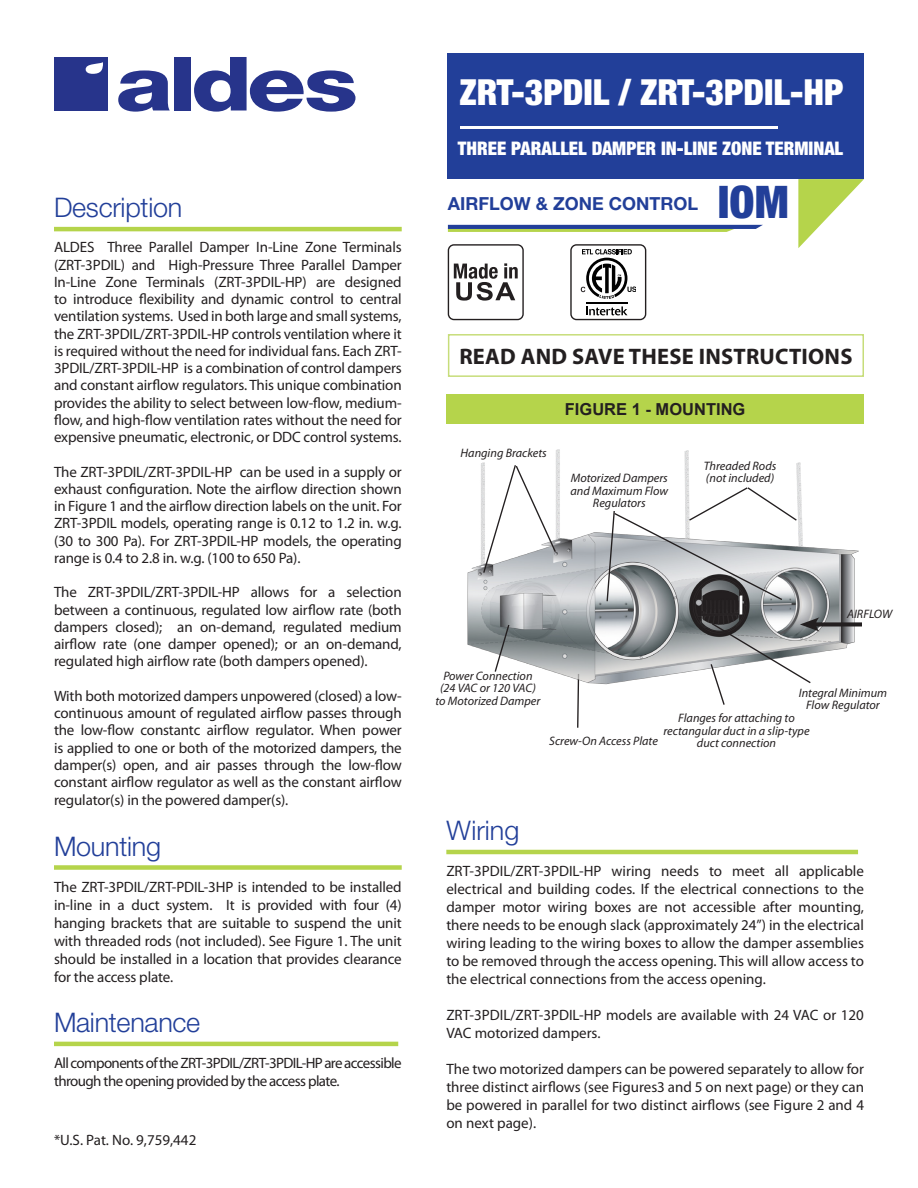
<style>
.page{position:relative;width:918px;height:1188px;background:#fff}
.page>*{position:absolute;margin:0;border:0;box-sizing:border-box;transform-origin:0 0}
.t1{font:900 condensed 45px "Helvetica Neue LT Std";color:#223f99}
.t2{font:900 condensed 36px "Helvetica Neue LT Std";color:#fff}
.Body_Paragraphs{font:300 27px "Helvetica Neue LT Std";letter-spacing:-.01em;color:#223f99}
.Spec_Body{font:700 22.5px "Myriad Pro";letter-spacing:.01em;color:#231f20}
.t3{font:900 condensed 18.75px "Helvetica Neue LT Std";color:#fff}
.t4{font:700 18px "Helvetica Neue LT Std";color:#223f99}
.t5{font:700 16.5px "Arial";color:#231f20}
.t6{font:15px/17.2px "Myriad Pro";letter-spacing:-.01em;color:#231f20;text-align:justify}
.t7{font:15px/18px "Myriad Pro";letter-spacing:-.04em;color:#231f20}
.t8{font:italic 12.3px/12.3px "Myriad Pro";color:#231f20;text-align:center}
</style>
<div class="page">
<div style="left:448px;top:334px;width:416px;height:43px;border:2px solid #c7dd7a"></div>
<svg style="left:798px;top:179px;width:66px;height:69px"></svg>
<svg style="left:448px;top:225px;width:315px;height:7px;background:#678381"></svg>
<div style="left:448px;top:53px;width:416px;height:126px;background:#223f99"></div>
<hr style="left:460px;top:127px;width:317px;height:2px;background:#fff">
<div style="left:448px;top:244px;width:76px;height:76px;border:1px solid #231f20;border-radius:6px"></div>
<svg style="left:454px;top:263px;width:64px;height:38px"></svg>
<svg style="left:570px;top:244px;width:76px;height:76px"></svg>
<div style="left:446px;top:395px;width:418px;height:29px;background:#b5d44b"></div>
<hr style="left:54px;top:227px;width:348px;height:4px;background:#b5d44b">
<div style="left:54px;top:865px;width:348px;height:5px;background:#b5d44b"></div>
<hr style="left:54px;top:1042px;width:344px;height:4px;background:#b5d44b">
<hr style="left:446px;top:850px;width:412px;height:4px;background:#b5d44b">
<svg style="left:577px;top:684px;width:3px;height:44px"></svg>
<img style="left:467px;top:449px;width:392px;height:235px">
<svg style="left:494px;top:623px;width:16px;height:50px"></svg>
<svg style="left:482px;top:464px;width:75px;height:110px"></svg>
<svg style="left:820px;top:622px;width:42px;height:4px"></svg>
<svg style="left:709px;top:617px;width:111px;height:88px"></svg>
<svg style="left:606px;top:486px;width:192px;height:117px"></svg>
<div style="left:54px;top:57px;width:54px;height:54px;background:#27348b"></div>
<svg style="left:118px;top:70px;width:52px;height:42px"></svg>
<div style="left:174px;top:57px;width:16px;height:53px;background:#27348b"></div>
<svg style="left:194px;top:57px;width:161px;height:55px"></svg>
<svg style="left:86px;top:62px;width:17px;height:12px"></svg>
<p class="Body_Paragraphs" style="left:54px;top:191px;width:130px">Description</p>
<p class="t6" style="left:54px;top:238px;width:349px">ALDES Three Parallel Damper In-Line Zone Terminals (ZRT-3PDIL) and High-Pressure Three Parallel Damper In-Line Zone Terminals (ZRT-3PDIL-HP) are designed to introduce flexibility and dynamic control to central ventilation systems. Used in both large and small systems, the ZRT-3PDIL/ZRT-3PDIL-HP controls ventilation where it is required without the need for individual fans. Each ZRT-3PDIL/ZRT-3PDIL-HP is a combination of control dampers and constant airflow regulators. This unique combination provides the ability to select between low-flow, medium&shy;flow, and high-flow ventilation rates without the need for expensive pneumatic, electronic, or DDC control systems.</p>
<p class="t6" style="left:54px;top:463px;width:349px">The ZRT-3PDIL/ZRT-3PDIL-HP can be used in a supply or exhaust configuration. Note the airflow direction shown in Figure 1 and the airflow direction labels on the unit. For ZRT-3PDIL models, operating range is 0.12 to 1.2 in. w.g. (30 to 300 Pa). For ZRT-3PDIL-HP models, the operating range is 0.4 to 2.8 in. w.g. (100 to 650 Pa).</p>
<p class="t6" style="left:54px;top:583px;width:349px">The ZRT-3PDIL/ZRT-3PDIL-HP allows for a selection between a continuous, regulated low airflow rate (both dampers closed); an on-demand, regulated medium airflow rate (one damper opened); or an on-demand, regulated high airflow rate (both dampers opened).</p>
<p class="t6" style="left:54px;top:687px;width:349px">With both motorized dampers unpowered (closed) a low&shy;continuous amount of regulated airflow passes through the low-flow constantc airflow regulator. When power is applied to one or both of the motorized dampers, the damper(s) open, and air passes through the low-flow constant airflow regulator as well as the constant airflow regulator(s) in the powered damper(s).</p>
<p class="Body_Paragraphs" style="left:54px;top:829px;width:109px">Mounting</p>
<p class="t6" style="left:54px;top:877px;width:349px;line-height:18px">The ZRT-3PDIL/ZRT-PDIL-3HP is intended to be installed in-line in a duct system. It is provided with four (4) hanging brackets that are suitable to suspend the unit with threaded rods (not included). See Figure 1. The unit should be installed in a location that provides clearance for the access plate.</p>
<p class="Body_Paragraphs" style="left:54px;top:1006px;width:148px">Maintenance</p>
<p class="t7" style="left:54px;top:1054px;width:349px">All components of the ZRT-3PDIL/ZRT-3PDIL-HP are accessible through the opening provided by the access plate.</p>
<p class="t6" style="left:54px;top:1131px;width:144px">*U.S. Pat. No. 9,759,442</p>
<p class="t2" style="left:459px;top:70px;width:385px">ZRT-3PDIL / ZRT-3PDIL-HP</p>
<p class="t3" style="left:458px;top:137px;width:387px">THREE PARALLEL DAMPER IN-LINE ZONE TERMINAL</p>
<p class="t1" style="left:718px;top:174px;width:72px">IOM</p>
<p class="t4" style="left:448px;top:193px;width:252px">AIRFLOW &amp; ZONE CONTROL</p>
<p class="Spec_Body" style="left:459px;top:342px;width:395px">READ AND SAVE THESE INSTRUCTIONS</p>
<p class="t8" style="left:461px;top:446px;width:88px">Hanging Brackets</p>
<p class="t5" style="left:565px;top:399px;width:182px">FIGURE 1 - MOUNTING</p>
<p class="t8" style="left:571px;top:472px;width:99px">Motorized Dampers and Maximum Flow<br>Regulators</p>
<p class="t8" style="left:704px;top:460px;width:74px">Threaded Rods</p>
<p class="t8" style="left:706px;top:472px;width:70px">(not included)</p>
<p class="t8" style="left:847px;top:607px;width:47px">AIRFLOW</p>
<p class="t8" style="left:443px;top:670px;width:91px">Power Connection</p>
<p class="t8" style="left:440px;top:682px;width:97px">(24 VAC or 120 VAC)</p>
<p class="t8" style="left:436px;top:694px;width:106px">to Motorized Damper</p>
<p class="t8" style="left:799px;top:686px;width:90px">Integral Minimum<br>Flow Regulator</p>
<p class="t8" style="left:663px;top:712px;width:148px">Flanges for attaching to rectangular duct in a slip-type duct connection</p>
<p class="t8" style="left:549px;top:734px;width:110px">Screw-On Access Plate</p>
<p class="Body_Paragraphs" style="left:446px;top:814px;width:75px">Wiring</p>
<p class="t6" style="left:446px;top:862px;width:419px;line-height:18px">ZRT-3PDIL/ZRT-3PDIL-HP wiring needs to meet all applicable electrical and building codes. If the electrical connections to the damper motor wiring boxes are not accessible after mounting, there needs to be enough slack (approximately 24”) in the electrical wiring leading to the wiring boxes to allow the damper assemblies to be removed through the access opening. This will allow access to the electrical connections from the access opening.</p>
<p class="t6" style="left:446px;top:1006px;width:419px;line-height:18px">ZRT-3PDIL/ZRT-3PDIL-HP models are available with 24 VAC or 120<br>VAC motorized dampers.</p>
<p class="t6" style="left:446px;top:1060px;width:419px;line-height:18px">The two motorized dampers can be powered separately to allow for three distinct airflows (see Figures3 and 5 on next page) or they can be powered in parallel for two distinct airflows (see Figure 2 and 4 on next page).</p>
</div>
